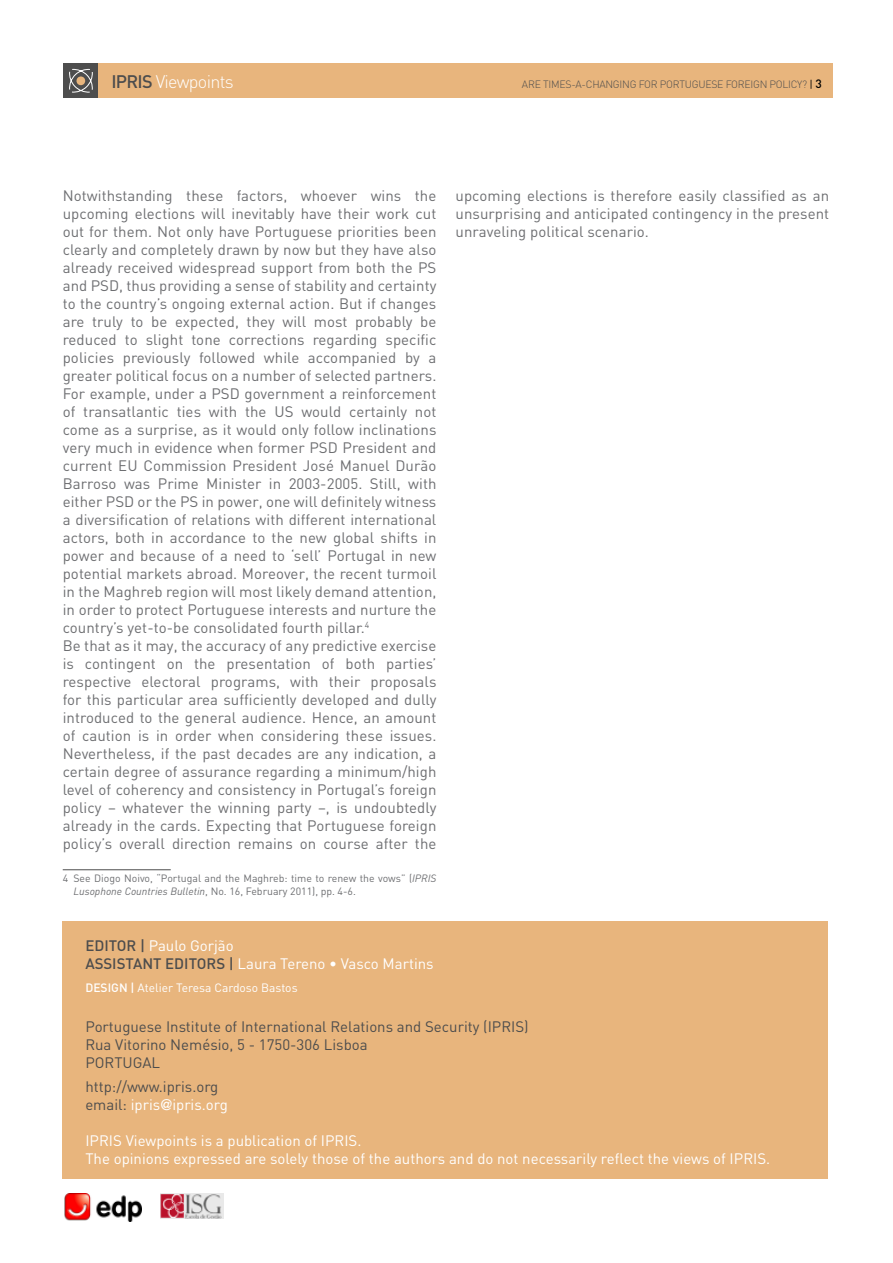
<style>
.page{position:relative;width:893px;height:1263px;background:#fff}
.page>*{position:absolute;margin:0;border:0;box-sizing:border-box;transform-origin:0 0}
.t1{font:300 18px "DIN";color:#fff}
.t2{font:15px/18px "DIN";letter-spacing:.005em;color:#6d6e71}
.t3{font:15px/18px "DIN";color:#fff}
.t4{font:15px/18px "DIN";color:#4d4d4d}
.t5{font:500 15px/18px "DIN";color:#4d4d4d}
.t6{font:12px "DIN";color:#fff}
.t7{font:10.5px/12.6px "DIN";color:#6d6e71}
.t8{font:300 10.5px "DIN";letter-spacing:-.025em;color:#4d4d4d}
.s1{font-weight:500;color:#4d4d4d}
.s2{font-weight:400;color:#000}
.s3{font-weight:500;font-size:12px;color:#000}
.s4{font-style:italic}
.s5{font-weight:400;color:#fff}
.s6{font-weight:500}
.s7{color:#fff}
.s8{font-family:"Helvetica Neue";font-weight:500;color:#fff}
</style>
<div class="page">
<div style="left:97px;top:64px;width:735px;height:34px;background:#e8b57d"></div>
<div style="left:64px;top:64px;width:34px;height:34px;background:#4d4d4d"></div>
<svg style="left:69px;top:69px;width:24px;height:23px"></svg>
<img style="left:65px;top:1194px;width:77px;height:27px">
<div style="left:63px;top:921px;width:765px;height:257px;background:#e8b57d"></div>
<img style="left:161px;top:1194px;width:63px;height:24px">
<hr style="left:63px;top:869px;width:108px;height:1px;background:#4d4d4d">
<p class="t1" style="left:111px;top:71px;width:124px"><span class="s1">IPRIS</span> VIEWPOINTS</p>
<p class="t8" style="left:522px;top:78px;width:301px">ARE TIMES-A-CHANGING FOR PORTUGUESE FOREIGN POLICY? <span class="s2">|</span> <span class="s3">3</span></p>
<p class="t2" style="left:63px;top:187px;width:375px">Notwithstanding these factors, whoever wins the upcoming elections will inevitably have their work cut out for them. Not only have Portuguese priorities been clearly and completely drawn by now but they have also already received widespread support from both the PS and PSD, thus providing a sense of stability and certainty to the country’s ongoing external action. But if changes are truly to be expected, they will most probably be reduced to slight tone corrections regarding specific policies previously followed while accompanied by a greater political focus on a number of selected partners.<br>For example, under a PSD government a reinforcement of transatlantic ties with the US would certainly not come as a surprise, as it would only follow inclinations very much in evidence when former PSD President and current EU Commission President José Manuel Durão Barroso was Prime Minister in 2003-2005. Still, with either PSD or the PS in power, one will definitely witness a diversification of relations with different international actors, both in accordance to the new global shifts in power and because of a need to ‘sell’ Portugal in new potential markets abroad. Moreover, the recent turmoil in the Maghreb region will most likely demand attention, in order to protect Portuguese interests and nurture the country’s yet-to-be consolidated fourth pillar.<sup>4<br></sup>Be that as it may, the accuracy of any predictive exercise is contingent on the presentation of both parties’ respective electoral programs, with their proposals for this particular area sufficiently developed and dully introduced to the general audience. Hence, an amount of caution is in order when considering these issues.<br>Nevertheless, if the past decades are any indication, a certain degree of assurance regarding a minimum/high level of coherency and consistency in Portugal’s foreign policy – whatever the winning party –, is undoubtedly already in the cards. Expecting that Portuguese foreign policy’s overall direction remains on course after the</p>
<p class="t7" style="left:73px;top:872px;width:365px;text-indent:-11px">4 See Diogo Noivo, “Portugal and the Maghreb: time to renew the vows” (<span class="s4">IPRIS<br>Lusophone Countries Bulletin</span>, No. 16, February 2011), pp. 4-6.</p>
<p class="t2" style="left:455px;top:187px;width:375px;text-align:justify">upcoming elections is therefore easily classified as an unsurprising and anticipated contingency in the present unraveling political scenario.</p>
<p class="t5" style="left:85px;top:935px;width:150px">EDITOR | <span class="s5">Paulo Gorjão<br></span>ASSIS</p>
<p class="t3" style="left:126px;top:954px;width:310px"><span class="s1">TANT EDITORS |</span> Laura Tereno • Vasco Martins</p>
<p class="t6" style="left:85px;top:980px;width:214px"><span class="s6">DESIGN |</span> Atelier Teresa Cardoso Bastos</p>
<p class="t4" style="left:85px;top:1017px;width:445px">Portuguese Institute of International Relations and Security (IPRIS)<br>Rua Vitorino Nemésio, 5 - 1750-306 Lisboa<br>PORTUGAL</p>
<p class="t4" style="left:85px;top:1077px;width:144px">http://www.ipris.org email: <span class="s7">ipris</span><span class="s8">@</span><span class="s7">ipris.org</span></p>
<p class="t3" style="left:85px;top:1131px;width:686px">IPRIS Viewpoints is a publication of IPRIS.<br>The opinions expressed are solely those of the authors and do not necessarily reflect the views of IPRIS.</p>
</div>
